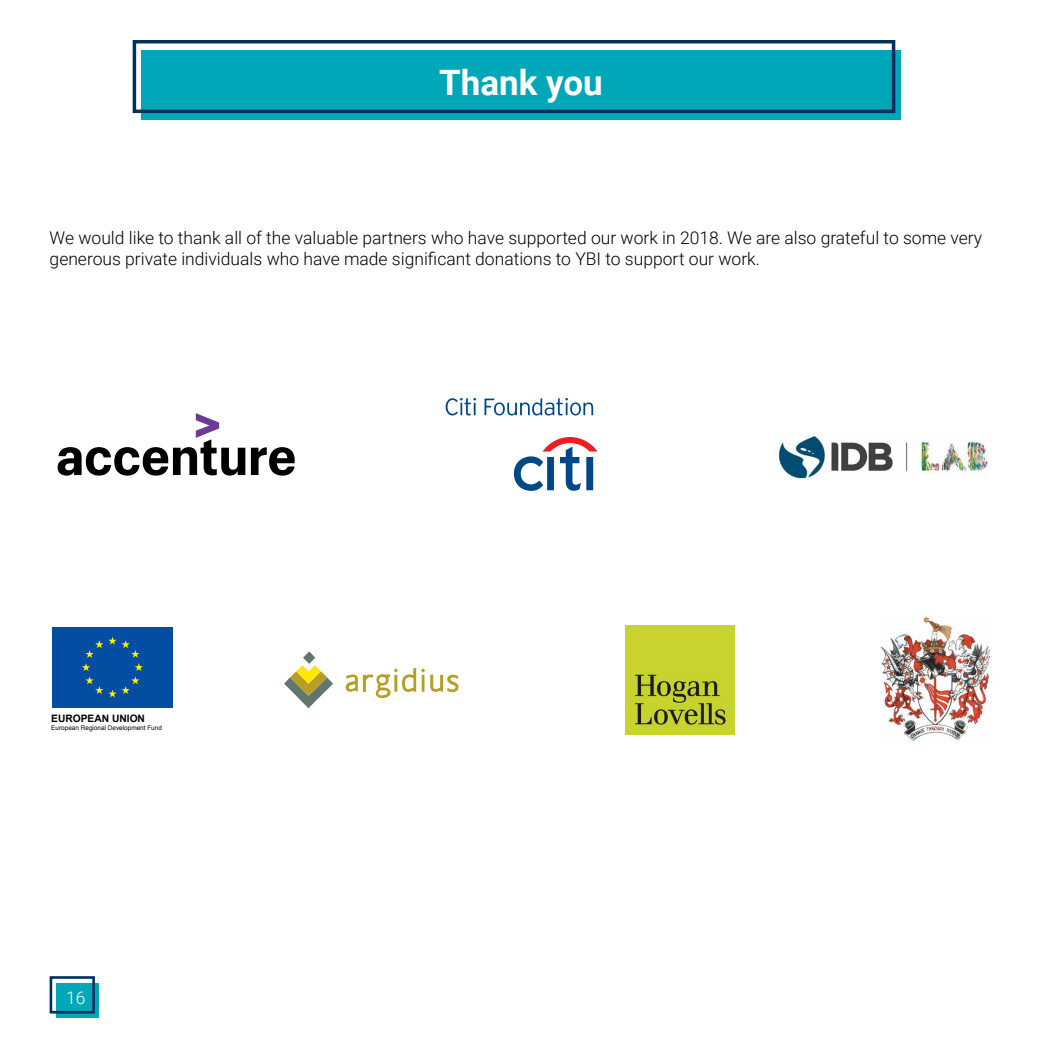
<style>
.page{position:relative;width:1042px;height:1042px;background:#fff}
.page>*{position:absolute;margin:0;border:0;box-sizing:border-box;transform-origin:0 0}
.t1{font:700 35px "Roboto";color:#fff}
.t2{font:300 17.5px/21px "Roboto";color:#000}
.t3{font:300 17.5px "Roboto";color:#fff}
.t4{font:700 10.15px "Arial";color:#000}
.t5{font:6.48px "Arial";color:#000}
</style>
<div class="page">
<div style="left:141px;top:50px;width:759px;height:70px;background:#00a7b8"></div>
<div style="left:133px;top:40px;width:762px;height:73px;border:4px solid #00305e"></div>
<svg style="left:58px;top:413px;width:237px;height:62px"></svg>
<svg style="left:514px;top:437px;width:83px;height:54px"></svg>
<svg style="left:446px;top:398px;width:30px;height:17px"></svg>
<svg style="left:484px;top:398px;width:109px;height:17px"></svg>
<img style="left:625px;top:625px;width:110px;height:109px">
<img style="left:880px;top:613px;width:111px;height:128px">
<svg style="left:284px;top:651px;width:49px;height:57px"></svg>
<svg style="left:346px;top:668px;width:113px;height:30px"></svg>
<img style="left:777px;top:433px;width:211px;height:47px">
<div style="left:56px;top:983px;width:43px;height:34px;background:#00a7b8"></div>
<div style="left:50px;top:976px;width:45px;height:37px;border:3px solid #00305e"></div>
<div style="left:52px;top:627px;width:121px;height:81px;background:#034ea2"></div>
<svg style="left:82px;top:637px;width:61px;height:60px"></svg>
<h1 class="t1" style="left:439px;top:58px;width:165px">Thank you</h1>
<p class="t2" style="left:50px;top:226px;width:934px">We would like to thank all of the valuable partners who have supported our work in 2018. We are also grateful to some very generous private individuals who have made significant donations to YBI to support our work.</p>
<p class="t4" style="left:51px;top:711px;width:95px">EUROPEAN UNION</p>
<p class="t5" style="left:51px;top:724px;width:112px">European Regional Development Fund</p>
<p class="t3" style="left:66px;top:985px;width:21px">16</p>
</div>
